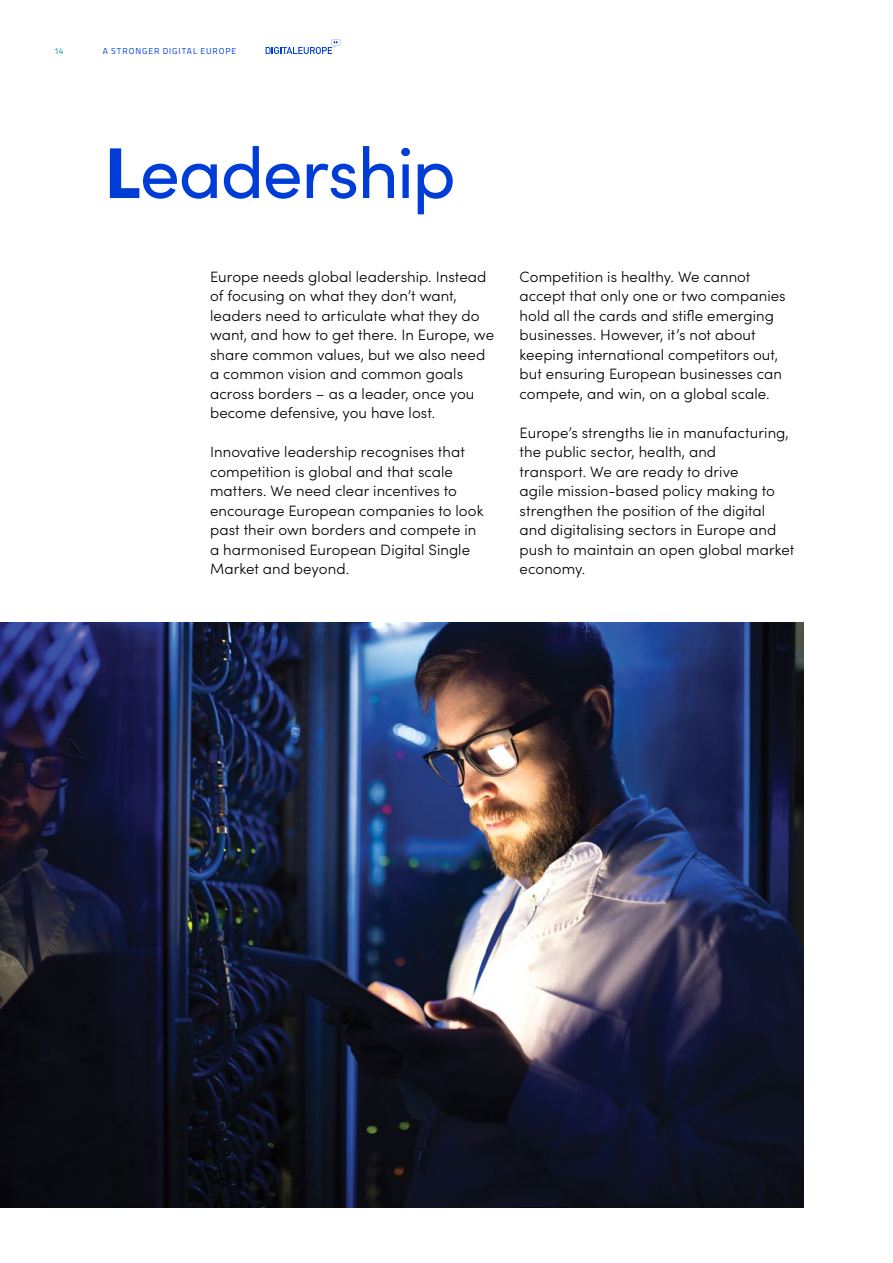
<style>
.page{position:relative;width:893px;height:1263px;background:#fff}
.page>*{position:absolute;margin:0;border:0;box-sizing:border-box;transform-origin:0 0}
.t1{font:72px "Sofia Pro";letter-spacing:-.025em;color:#003dd6}
.t2{font:300 15px/19.5px "Sofia Pro";letter-spacing:.005em;color:#000}
.t3{font:8.7px "Titillium";letter-spacing:.11em;color:#003dd6}
.t4{font:8.7px "Titillium";color:#0098b7}
.s1{font-weight:900}
</style>
<div class="page">
<svg style="left:266px;top:39px;width:74px;height:15px"></svg>
<img style="left:0;top:622px;width:804px;height:586px">
<p class="t4" style="left:54px;top:45px;width:11px">14</p>
<p class="t3" style="left:103px;top:45px;width:135px">A STRONGER DIGITAL EUROPE</p>
<h1 class="t1" style="left:104px;top:120px;width:353px"><span class="s1">L</span>eadership</h1>
<p class="t2" style="left:210px;top:266px;width:286px">Europe needs global leadership. Instead of focusing on what they don’t want, leaders need to articulate what they do want, and how to get there. In Europe, we share common values, but we also need a common vision and common goals across borders – as a leader, once you become defensive, you have lost.</p>
<p class="t2" style="left:210px;top:442px;width:275px">Innovative leadership recognises that competition is global and that scale matters. We need clear incentives to encourage European companies to look past their own borders and compete in a harmonised European Digital Single Market and beyond.</p>
<p class="t2" style="left:520px;top:266px;width:268px">Competition is healthy. We cannot accept that only one or two companies hold all the cards and stifle emerging businesses. However, it’s not about keeping international competitors out, but ensuring European businesses can compete, and win, on a global scale.</p>
<p class="t2" style="left:520px;top:422px;width:276px">Europe’s strengths lie in manufacturing, the public sector, health, and<br>transport. We are ready to drive<br>agile mission-based policy making to strengthen the position of the digital and digitalising sectors in Europe and push to maintain an open global market economy.</p>
</div>
